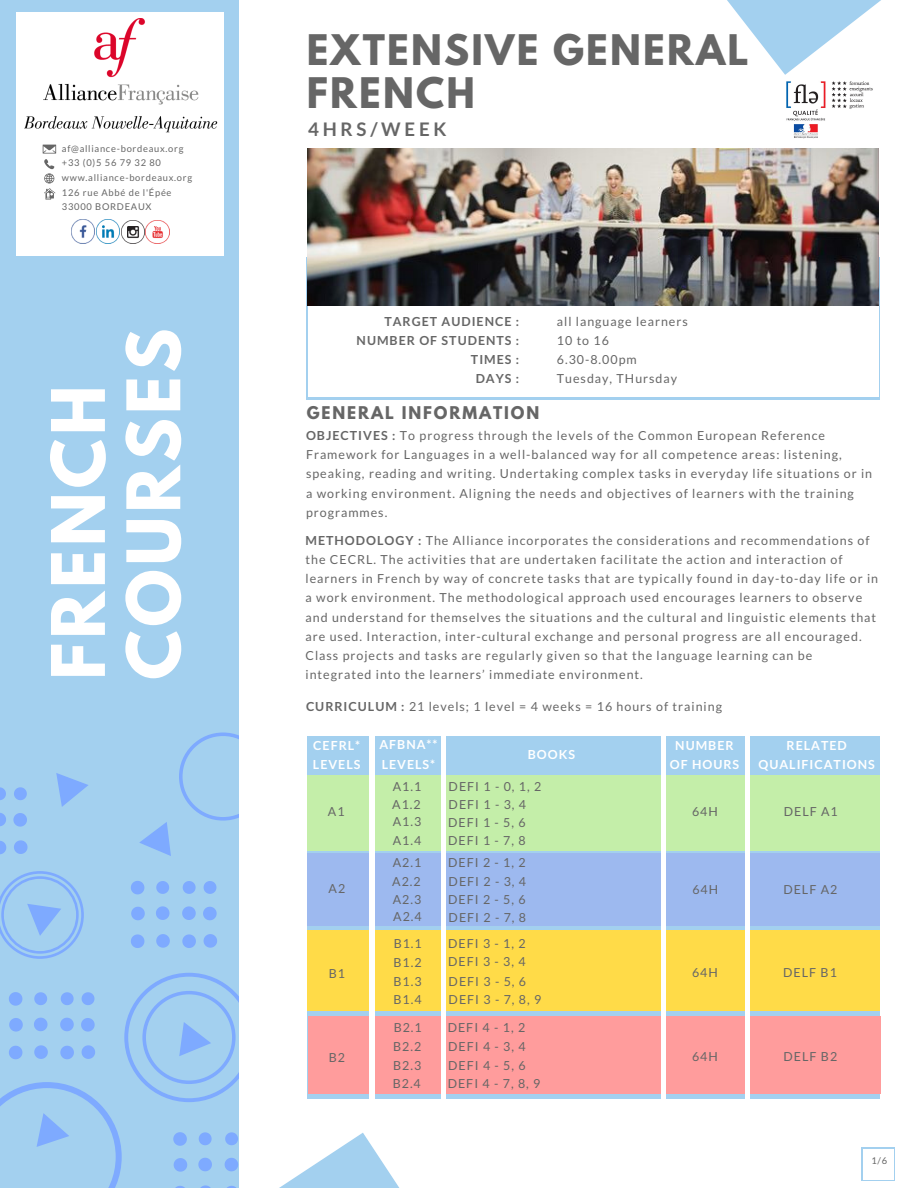
<style>
.page{position:relative;width:918px;height:1188px;background:#fff}
.page>*{position:absolute;margin:0;border:0;box-sizing:border-box;transform-origin:0 0}
.t1{font:700 65.4px/75.3px "League Spartan";letter-spacing:.06em;color:#fff}
.t2{font:700 37.35px/42.8px "League Spartan";letter-spacing:.06em;color:#666}
.t3{font:700 18.75px "Lato";letter-spacing:.2em;color:#666}
.t4{font:700 15.6px "League Spartan";letter-spacing:.12em;color:#666}
.t5{font:12.45px/19.2px "Lato";letter-spacing:.08em;color:#666}
.t6{font:700 12.45px/19.2px "Lato";letter-spacing:.08em;color:#fff;text-align:center}
.t7{font:700 12.45px/19.2px "Lato";letter-spacing:.08em;color:#666;text-align:right}
.t8{font:9.3px/14.7px "Lato";letter-spacing:.08em;color:#666}
.s1{font-weight:700}
</style>
<div class="page">
<div style="left:0;top:0;width:240px;height:1188px;background:#a3d0ef"></div>
<div style="left:17px;top:28px;width:207px;height:213px;background:#fff"></div>
<div style="left:17px;top:12px;width:207px;height:16px;background:#fff"></div>
<div style="left:17px;top:241px;width:207px;height:14px;background:#fff"></div>
<svg style="left:43px;top:145px;width:13px;height:55px"></svg>
<svg style="left:727px;top:0;width:154px;height:75px"></svg>
<svg style="left:0;top:871px;width:84px;height:88px"></svg>
<svg style="left:182px;top:906px;width:14px;height:14px"></svg>
<svg style="left:203px;top:907px;width:14px;height:13px"></svg>
<svg style="left:156px;top:906px;width:13px;height:14px"></svg>
<svg style="left:131px;top:907px;width:14px;height:13px"></svg>
<svg style="left:131px;top:934px;width:13px;height:14px"></svg>
<svg style="left:156px;top:934px;width:14px;height:14px"></svg>
<svg style="left:182px;top:934px;width:14px;height:14px"></svg>
<svg style="left:204px;top:934px;width:13px;height:14px"></svg>
<svg style="left:131px;top:881px;width:13px;height:13px"></svg>
<svg style="left:156px;top:881px;width:13px;height:13px"></svg>
<svg style="left:183px;top:881px;width:13px;height:13px"></svg>
<svg style="left:204px;top:881px;width:12px;height:13px"></svg>
<svg style="left:306px;top:257px;width:574px;height:142px;background:#a5ceeb"></svg>
<div style="left:308px;top:304px;width:570px;height:93px;background:#fff"></div>
<img style="left:308px;top:148px;width:571px;height:158px">
<svg style="left:0;top:813px;width:6px;height:13px"></svg>
<svg style="left:13px;top:813px;width:14px;height:14px"></svg>
<svg style="left:0;top:841px;width:6px;height:13px"></svg>
<svg style="left:14px;top:840px;width:14px;height:14px"></svg>
<svg style="left:0;top:787px;width:6px;height:13px"></svg>
<svg style="left:14px;top:787px;width:13px;height:13px"></svg>
<svg style="left:56px;top:773px;width:32px;height:34px"></svg>
<hr style="left:862px;top:1149px;width:1px;height:31px;background:#a3d0ef">
<hr style="left:894px;top:1149px;width:1px;height:31px;background:#a3d0ef">
<hr style="left:863px;top:1180px;width:31px;height:1px;background:#a3d0ef">
<hr style="left:863px;top:1148px;width:31px;height:1px;background:#a3d0ef">
<svg style="left:139px;top:733px;width:101px;height:133px"></svg>
<svg style="left:0;top:973px;width:499px;height:215px"></svg>
<img style="left:786px;top:81px;width:87px;height:58px">
<img style="left:146px;top:220px;width:23px;height:24px">
<img style="left:122px;top:221px;width:22px;height:22px">
<img style="left:71px;top:220px;width:49px;height:24px">
<div style="left:307px;top:736px;width:573px;height:362px;background:#a3d0ef"></div>
<div style="left:307px;top:930px;width:573px;height:80px;background:#ffdb48"></div>
<div style="left:307px;top:776px;width:573px;height:74px;background:#c4eea9"></div>
<div style="left:307px;top:854px;width:572px;height:72px;background:#9db9ef"></div>
<div style="left:308px;top:1016px;width:572px;height:78px;background:#ff9c9c"></div>
<div style="left:745px;top:734px;width:5px;height:417px;background:#fff"></div>
<hr style="left:662px;top:733px;width:4px;height:415px;background:#fff">
<div style="left:441px;top:734px;width:5px;height:412px;background:#fff"></div>
<hr style="left:370px;top:730px;width:4px;height:390px;background:#fff">
<img style="left:24px;top:19px;width:194px;height:114px">
<p class="t8" style="left:62px;top:141px;width:132px">af@alliance-bordeaux.org +33 (0)5 56 79 32 80 www.alliance-bordeaux.org<br>126 rue Abbé de l'Épée<br>33000 BORDEAUX</p>
<h1 class="t1" style="left:49px;top:680px;width:353px;rotate:-90deg">FRENCH<br>COURSES</h1>
<h2 class="t2" style="left:307px;top:33px;width:443px">EXTENSIVE GENERAL<br>FRENCH</h2>
<h3 class="t3" style="left:308px;top:117px;width:140px">4HRS/WEEK</h3>
<p class="t7" style="left:357px;top:311px;width:164px">TARGET AUDIENCE :<br>NUMBER OF STUDENTS :<br>TIMES :<br>DAYS :</p>
<p class="t5" style="left:557px;top:311px;width:133px">all language learners<br>10 to 16<br>6.30-8.00pm<br>Tuesday, THursday</p>
<p class="t4" style="left:307px;top:405px;width:234px">GENERAL INFORMATION</p>
<p class="t5" style="left:306px;top:426px;width:568px"><span class="s1">OBJECTIVES :</span> To progress through the levels of the Common European Reference Framework for Languages in a well-balanced way for all competence areas: listening, speaking, reading and writing. Undertaking complex tasks in everyday life situations or in a working environment. Aligning the needs and objectives of learners with the training programmes.</p>
<p class="t5" style="left:306px;top:531px;width:574px"><span class="s1">METHODOLOGY :</span> The Alliance incorporates the considerations and recommendations of the CECRL. The activities that are undertaken facilitate the action and interaction of learners in French by way of concrete tasks that are typically found in day-to-day life or in a work environment. The methodological approach used encourages learners to observe and understand for themselves the situations and the cultural and linguistic elements that are used. Interaction, inter-cultural exchange and personal progress are all encouraged.<br>Class projects and tasks are regularly given so that the language learning can be integrated into the learners’ immediate environment.</p>
<p class="t5" style="left:306px;top:697px;width:418px"><span class="s1">CURRICULUM :</span> 21 levels; 1 level = 4 weeks = 16 hours of training</p>
<p class="t6" style="left:313px;top:736px;width:49px;text-align:left">CEFRL*<br>LEVELS</p>
<p class="t6" style="left:379px;top:735px;width:60px;text-align:left">AFBNA**<br>LEVELS*</p>
<p class="t6" style="left:759px;top:735px;width:118px">RELATED<br>QUALIFICATIONS</p>
<p class="t6" style="left:670px;top:735px;width:71px">NUMBER<br>OF HOURS</p>
<p class="t6" style="left:528px;top:745px;width:49px">BOOKS</p>
<p class="t5" style="left:449px;top:778px;width:94px;line-height:17.5px">DEFI 1 - 0, 1, 2<br>DEFI 1 - 3, 4</p>
<p class="t5" style="left:392px;top:777px;width:30px;line-height:18.5px">A1.1<br>A1.2</p>
<p class="t5" style="left:784px;top:801px;width:56px">DELF A1</p>
<p class="t5" style="left:328px;top:802px;width:18px">A1</p>
<p class="t5" style="left:692px;top:802px;width:27px">64H</p>
<p class="t5" style="left:393px;top:812px;width:30px">A1.3</p>
<p class="t5" style="left:448px;top:812px;width:79px">DEFI 1 - 5, 6</p>
<p class="t5" style="left:393px;top:830px;width:30px">A1.4</p>
<p class="t5" style="left:448px;top:830px;width:79px">DEFI 1 - 7, 8</p>
<p class="t5" style="left:329px;top:879px;width:18px">A2</p>
<p class="t5" style="left:329px;top:964px;width:18px">B1</p>
<p class="t5" style="left:392px;top:852px;width:30px">A2.1<br>A2.2</p>
<p class="t5" style="left:393px;top:889px;width:30px">A2.3</p>
<p class="t5" style="left:394px;top:934px;width:30px">B1.1</p>
<p class="t5" style="left:393px;top:972px;width:30px">B1.3</p>
<p class="t5" style="left:448px;top:853px;width:80px;line-height:18.5px;text-align:justify">DEFI 2 - 1, 2<br>DEFI 2 - 3, 4<br>DEFI 2 - 5, 6</p>
<p class="t5" style="left:448px;top:934px;width:79px">DEFI 3 - 1, 2</p>
<p class="t5" style="left:449px;top:971px;width:79px">DEFI 3 - 5, 6</p>
<p class="t5" style="left:393px;top:907px;width:30px">A2.4</p>
<p class="t5" style="left:449px;top:907px;width:79px">DEFI 2 - 7, 8</p>
<p class="t5" style="left:448px;top:952px;width:79px">DEFI 3 - 3, 4</p>
<p class="t5" style="left:393px;top:953px;width:30px">B1.2</p>
<p class="t5" style="left:692px;top:879px;width:27px">64H</p>
<p class="t5" style="left:692px;top:963px;width:27px">64H</p>
<p class="t5" style="left:783px;top:879px;width:56px">DELF A2</p>
<p class="t5" style="left:783px;top:962px;width:55px">DELF B1</p>
<p class="t5" style="left:393px;top:990px;width:30px">B1.4</p>
<p class="t5" style="left:449px;top:990px;width:94px">DEFI 3 - 7, 8, 9</p>
<p class="t5" style="left:329px;top:1047px;width:18px">B2</p>
<p class="t5" style="left:394px;top:1017px;width:30px">B2.1</p>
<p class="t5" style="left:393px;top:1036px;width:30px">B2.2</p>
<p class="t5" style="left:393px;top:1055px;width:30px">B2.3</p>
<p class="t5" style="left:448px;top:1018px;width:79px">DEFI 4 - 1, 2</p>
<p class="t5" style="left:448px;top:1055px;width:79px">DEFI 4 - 5, 6</p>
<p class="t5" style="left:448px;top:1036px;width:79px">DEFI 4 - 3, 4</p>
<p class="t5" style="left:692px;top:1047px;width:27px">64H</p>
<p class="t5" style="left:784px;top:1047px;width:55px">DELF B2</p>
<p class="t5" style="left:393px;top:1074px;width:30px">B2.4</p>
<p class="t5" style="left:448px;top:1074px;width:94px">DEFI 4 - 7, 8, 9</p>
<p class="t8" style="left:871px;top:1153px;width:17px">1/6</p>
</div>
